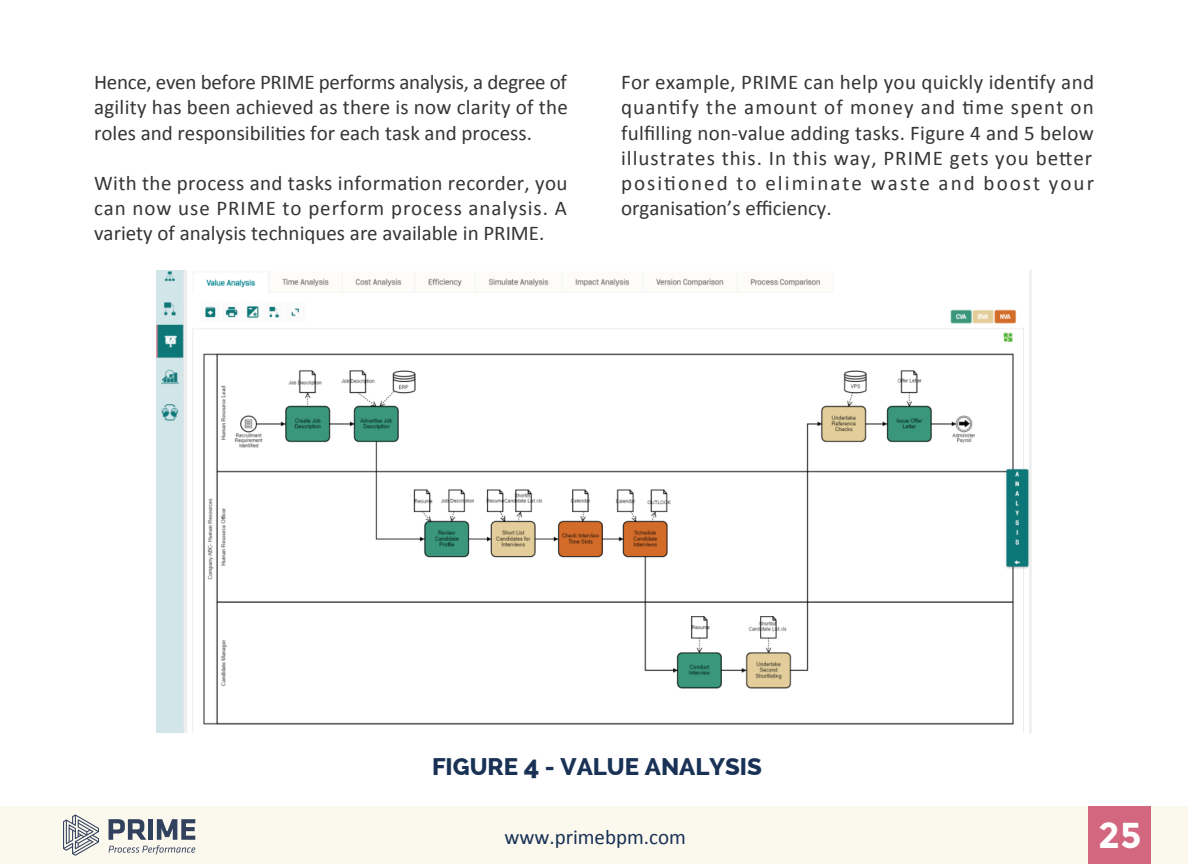
<style>
.page{position:relative;width:1188px;height:864px;background:#fff}
.page>*{position:absolute;margin:0;border:0;box-sizing:border-box;transform-origin:0 0}
.t1{font:700 36px "Montserrat";color:#fff}
.t2{font:800 24px "Raleway";color:#183155}
.t3{font:21px/25.2px "Calibri";color:#373434;text-align:justify}
.t4{font:21px "Calibri";color:#183155}
.s1{font-size:27px}
</style>
<div class="page">
<div style="left:0;top:806px;width:1188px;height:58px;background:#fbf8ee"></div>
<div style="left:1088px;top:807px;width:63px;height:57px;background:#d36780"></div>
<svg style="left:109px;top:819px;width:86px;height:36px"></svg>
<svg style="left:63px;top:815px;width:36px;height:41px"></svg>
<img style="left:157px;top:270px;width:874px;height:463px">
<p class="t3" style="left:94px;top:70px;width:475px">Hence, even before PRIME performs analysis, a degree of agility has been achieved as there is now clarity of the roles and responsibilities for each task and process.</p>
<p class="t3" style="left:94px;top:170px;width:475px">With the process and tasks information recorder, you can now use PRIME to perform process analysis. A variety of analysis techniques are available in PRIME.</p>
<p class="t3" style="left:621px;top:70px;width:475px">For example, PRIME can help you quickly identify and quantify the amount of money and time spent on fulfilling non-value adding tasks. Figure 4 and 5 below illustrates this. In this way, PRIME gets you better positioned to eliminate waste and boost your organisation’s efficiency.</p>
<p class="t2" style="left:432px;top:753px;width:331px">FIGURE <span class="s1">4</span> - VALUE ANALYSIS</p>
<p class="t4" style="left:504px;top:823px;width:183px">www.primebpm.com</p>
<h1 class="t1" style="left:1098px;top:814px;width:45px">25</h1>
</div>
